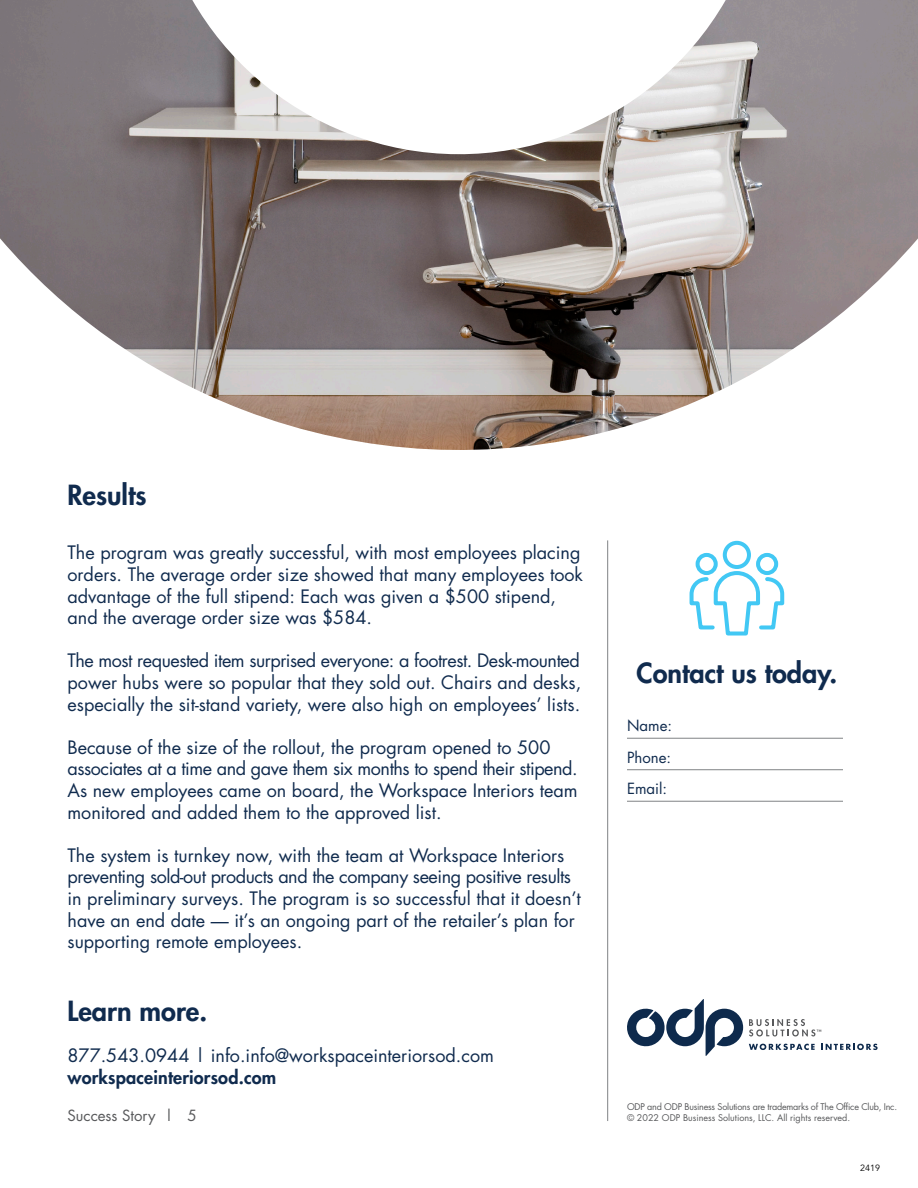
<style>
.page{position:relative;width:918px;height:1188px;background:#fff}
.page>*{position:absolute;margin:0;border:0;box-sizing:border-box;transform-origin:0 0}
.Tabs{font:800 27px "Futura";color:#102b4e}
.Tabs-2{font:18px/21.6px "Futura";color:#102b4e}
.t1{font:15px "Futura";color:#102b4e}
.t2{font:15px "Futura";color:#58595b}
.t3{font:9px/10.5px "Futura";letter-spacing:-.025em;color:#58595b}
.t4{font:9px "Avenir";color:#000}
.s1{font-weight:800}
</style>
<div class="page">
<hr style="left:607px;top:540px;width:1px;height:581px;background:#808285">
<svg style="left:749px;top:1044px;width:66px;height:6px"></svg>
<svg style="left:821px;top:1044px;width:57px;height:6px"></svg>
<svg style="left:627px;top:999px;width:116px;height:57px"></svg>
<svg style="left:749px;top:1019px;width:72px;height:17px"></svg>
<hr style="left:627px;top:738px;width:216px;height:1px;background:#808285">
<hr style="left:627px;top:769px;width:216px;height:1px;background:#808285">
<hr style="left:627px;top:801px;width:216px;height:1px;background:#808285">
<div style="left:696px;top:553px;width:22px;height:22px;border:4px solid #42c8f4;border-radius:50%"></div>
<div style="left:756px;top:553px;width:22px;height:22px;border:4px solid #42c8f4;border-radius:50%"></div>
<div style="left:723px;top:541px;width:28px;height:28px;border:4px solid #42c8f4;border-radius:50%"></div>
<svg style="left:689px;top:569px;width:96px;height:67px"></svg>
<img style="left:0;top:0;width:918px;height:450px">
<p class="Tabs" style="left:68px;top:477px;width:81px">Results</p>
<p class="Tabs-2" style="left:68px;top:542px;width:517px">The program was greatly successful, with most employees placing orders. The average order size showed that many employees took advantage of the full stipend: Each was given a $500 stipend, and the average order size was $584.</p>
<p class="Tabs-2" style="left:68px;top:650px;width:515px;text-align:justify">The most requested item surprised everyone: a footrest. Desk-mounted power hubs were so popular that they sold out. Chairs and desks, especially the sit-stand variety, were also high on employees’ lists.</p>
<p class="Tabs-2" style="left:68px;top:736px;width:512px">Because of the size of the rollout, the program opened to 500 associates at a time and gave them six months to spend their stipend.<br>As new employees came on board, the Workspace Interiors team monitored and added them to the approved list.</p>
<p class="Tabs-2" style="left:68px;top:844px;width:515px">The system is turnkey now, with the team at Workspace Interiors preventing sold-out products and the company seeing positive results in preliminary surveys. The program is so successful that it doesn’t have an end date — it’s an ongoing part of the retailer’s plan for supporting remote employees.</p>
<p class="Tabs" style="left:68px;top:993px;width:141px">Learn more.</p>
<p class="Tabs-2" style="left:68px;top:1045px;width:428px">877.543.0944 | info.info@workspaceinteriorsod.com <span class="s1">workspaceinteriorsod.com</span></p>
<p class="Tabs" style="left:637px;top:655px;width:202px">Contact us today.</p>
<p class="t1" style="left:627px;top:715px;width:47px">Name:</p>
<p class="t1" style="left:627px;top:747px;width:46px">Phone:</p>
<p class="t1" style="left:627px;top:778px;width:42px">Email:</p>
<p class="t2" style="left:68px;top:1105px;width:131px">Success Story | 5</p>
<p class="t3" style="left:627px;top:1101px;width:272px">ODP and ODP Business Solutions are trademarks of The Office Club, Inc. © 2022 ODP Business Solutions, LLC. All rights reserved.</p>
<p class="t4" style="left:860px;top:1162px;width:22px">2419</p>
</div>
